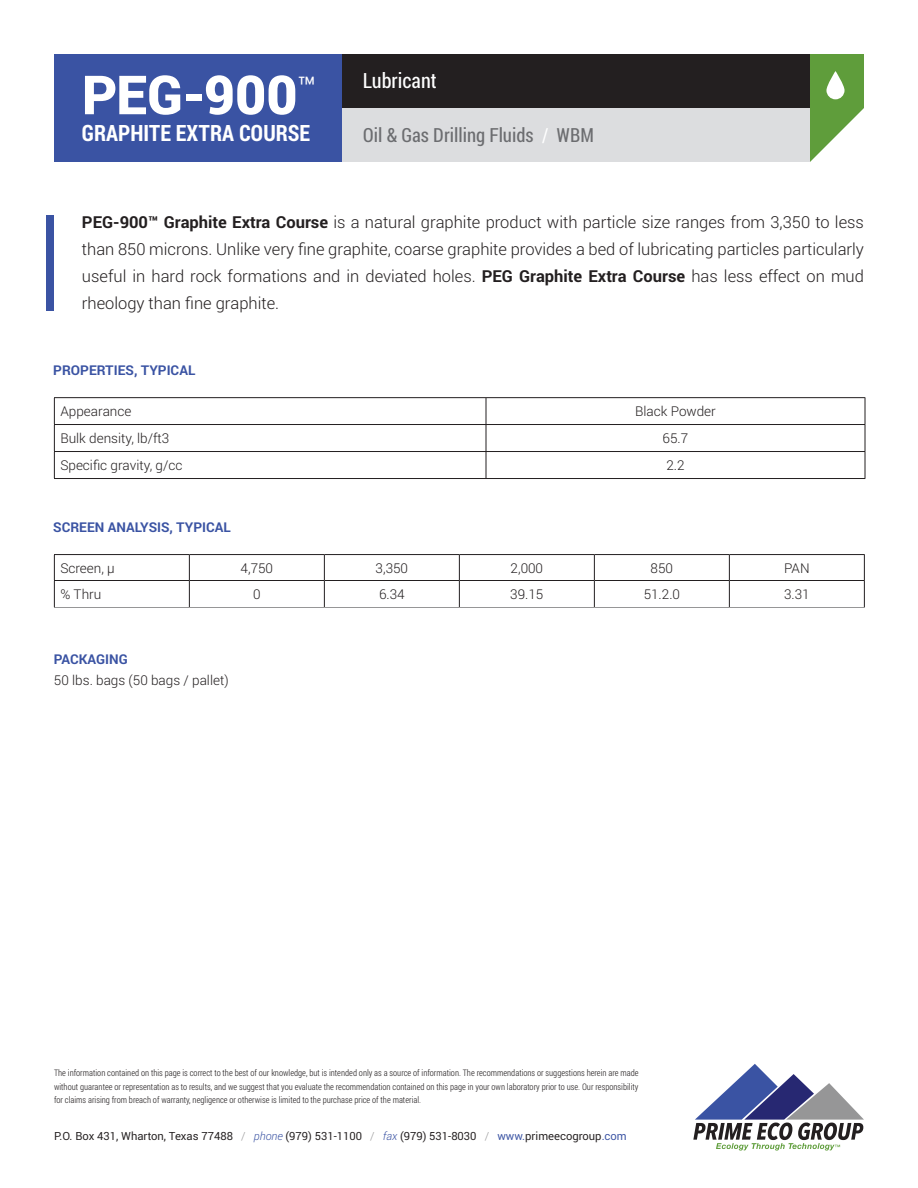
<style>
.page{position:relative;width:918px;height:1188px;background:#fff}
.page>*{position:absolute;margin:0;border:0;box-sizing:border-box;transform-origin:0 0}
.t1{font:900 54px "Roboto";color:#fff}
.t2{font:700 22.5px "Roboto Condensed";color:#fff}
.t3{font:21px "Roboto Condensed";color:#fff}
.t4{font:19.5px "Roboto Condensed";color:#6c6d70}
.t5{font:300 16.5px/27px "Roboto";color:#231f20;text-align:justify}
.t6{font:300 13.5px "Roboto";color:#231f20}
.t7{font:700 13.5px "Roboto";color:#3a53a3}
.t8{font:11.25px "Roboto";color:#231f20}
.t9{font:300 9px/13.5px "Roboto Condensed";color:#231f20;text-align:justify}
.s1{color:#fff}
.s2{font-weight:700}
.s3{font-weight:300;color:#969697}
.s4{font-weight:300;font-style:italic;color:#3a53a3}
.s5{color:#3a53a3}
</style>
<div class="page">
<div style="left:341px;top:54px;width:469px;height:54px;background:#231f20"></div>
<div style="left:341px;top:108px;width:469px;height:54px;background:#dcdddf"></div>
<div style="left:54px;top:54px;width:287px;height:108px;background:#3a53a3"></div>
<svg style="left:810px;top:54px;width:54px;height:108px"></svg>
<svg style="left:826px;top:71px;width:19px;height:28px"></svg>
<svg style="left:693px;top:1064px;width:171px;height:87px"></svg>
<div style="left:46px;top:216px;width:8px;height:95px;background:#3a53a3"></div>
<hr style="left:54px;top:451px;width:432px;height:1px;background:#231f20">
<hr style="left:486px;top:451px;width:379px;height:1px;background:#231f20">
<hr style="left:54px;top:397px;width:432px;height:1px;background:#231f20">
<svg style="left:54px;top:398px;width:1px;height:80px"></svg>
<hr style="left:486px;top:397px;width:379px;height:1px;background:#231f20">
<svg style="left:486px;top:398px;width:1px;height:80px"></svg>
<svg style="left:865px;top:398px;width:1px;height:80px"></svg>
<hr style="left:54px;top:424px;width:432px;height:1px;background:#231f20">
<hr style="left:486px;top:424px;width:379px;height:1px;background:#231f20">
<hr style="left:54px;top:478px;width:432px;height:1px;background:#231f20">
<hr style="left:486px;top:478px;width:379px;height:1px;background:#231f20">
<hr style="left:54px;top:607px;width:135px;height:1px;background:#969697">
<hr style="left:189px;top:607px;width:135px;height:1px;background:#969697">
<hr style="left:324px;top:607px;width:135px;height:1px;background:#969697">
<hr style="left:459px;top:607px;width:135px;height:1px;background:#969697">
<hr style="left:594px;top:607px;width:135px;height:1px;background:#969697">
<hr style="left:729px;top:607px;width:136px;height:1px;background:#969697">
<hr style="left:54px;top:554px;width:135px;height:1px;background:#231f20">
<svg style="left:54px;top:555px;width:1px;height:52px"></svg>
<hr style="left:189px;top:554px;width:135px;height:1px;background:#231f20">
<svg style="left:189px;top:555px;width:1px;height:52px"></svg>
<hr style="left:324px;top:554px;width:135px;height:1px;background:#231f20">
<svg style="left:324px;top:555px;width:1px;height:52px"></svg>
<hr style="left:459px;top:554px;width:135px;height:1px;background:#231f20">
<svg style="left:459px;top:555px;width:1px;height:52px"></svg>
<hr style="left:594px;top:554px;width:135px;height:1px;background:#231f20">
<svg style="left:594px;top:555px;width:1px;height:52px"></svg>
<hr style="left:729px;top:554px;width:136px;height:1px;background:#231f20">
<svg style="left:729px;top:555px;width:1px;height:52px"></svg>
<svg style="left:864px;top:555px;width:1px;height:52px"></svg>
<hr style="left:54px;top:580px;width:135px;height:1px;background:#231f20">
<hr style="left:189px;top:580px;width:135px;height:1px;background:#231f20">
<hr style="left:324px;top:580px;width:135px;height:1px;background:#231f20">
<hr style="left:459px;top:580px;width:135px;height:1px;background:#231f20">
<hr style="left:594px;top:580px;width:135px;height:1px;background:#231f20">
<hr style="left:729px;top:580px;width:136px;height:1px;background:#231f20">
<h1 class="t1" style="left:82px;top:57px;width:236px">PEG-900<sup>™</sup></h1>
<h2 class="t2" style="left:82px;top:118px;width:230px">GRAPHITE EXTRA COURSE</h2>
<h3 class="t3" style="left:363px;top:66px;width:75px">Lubricant</h3>
<h3 class="t4" style="left:363px;top:121px;width:233px">Oil &amp; Gas Drilling Fluids <span class="s1">/</span> WBM</h3>
<p class="t5" style="left:82px;top:208px;width:784px"><span class="s2">PEG-900™ Graphite Extra Course</span> is a natural graphite product with particle size ranges from 3,350 to less than 850 microns. Unlike very fine graphite, coarse graphite provides a bed of lubricating particles particularly useful in hard rock formations and in deviated holes. <span class="s2">PEG Graphite Extra Course</span> has less effect on mud rheology than fine graphite.</p>
<h3 class="t7" style="left:53px;top:361px;width:144px">PROPERTIES, TYPICAL</h3>
<h3 class="t6" style="left:60px;top:402px;width:73px">Appearance</h3>
<h3 class="t6" style="left:635px;top:402px;width:82px">Black Powder</h3>
<h3 class="t6" style="left:60px;top:429px;width:110px">Bulk density, lb/ft3</h3>
<h3 class="t6" style="left:663px;top:429px;width:27px">65.7</h3>
<h3 class="t6" style="left:60px;top:456px;width:124px">Specific gravity, g/cc</h3>
<h3 class="t6" style="left:666px;top:456px;width:20px">2.2</h3>
<h3 class="t7" style="left:53px;top:518px;width:179px">SCREEN ANALYSIS, TYPICAL</h3>
<h3 class="t6" style="left:60px;top:558px;width:56px">Screen, μ</h3>
<h3 class="t6" style="left:241px;top:558px;width:34px">4,750</h3>
<h3 class="t6" style="left:376px;top:558px;width:34px">3,350</h3>
<h3 class="t6" style="left:511px;top:558px;width:34px">2,000</h3>
<h3 class="t6" style="left:651px;top:558px;width:24px">850</h3>
<h3 class="t6" style="left:784px;top:558px;width:27px">PAN</h3>
<h3 class="t6" style="left:60px;top:585px;width:42px">% Thru</h3>
<h3 class="t6" style="left:253px;top:585px;width:9px">0</h3>
<h3 class="t6" style="left:379px;top:585px;width:27px">6.34</h3>
<h3 class="t6" style="left:510px;top:585px;width:35px">39.15</h3>
<h3 class="t6" style="left:644px;top:585px;width:38px">51.2.0</h3>
<h3 class="t6" style="left:784px;top:585px;width:27px">3.31</h3>
<h3 class="t7" style="left:54px;top:650px;width:75px">PACKAGING</h3>
<h3 class="t6" style="left:54px;top:671px;width:176px">50 lbs. bags (50 bags / pallet)</h3>
<p class="t9" style="left:54px;top:1066px;width:586px">The information contained on this page is correct to the best of our knowledge, but is intended only as a source of information. The recommendations or suggestions herein are made without guarantee or representation as to results, and we suggest that you evaluate the recommendation contained on this page in your own laboratory prior to use. Our responsibility for claims arising from breach of warranty, negligence or otherwise is limited to the purchase price of the material.</p>
<p class="t8" style="left:54px;top:1128px;width:574px">P.O. Box 431, Wharton, Texas 77488 <span class="s3">/</span> <span class="s4">phone</span> (979) 531-1100 <span class="s3">/</span> <span class="s4">fax</span> (979) 531-8030 <span class="s3">/</span> <span class="s5">www.</span>primeecogroup<span class="s5">.com</span></p>
</div>
